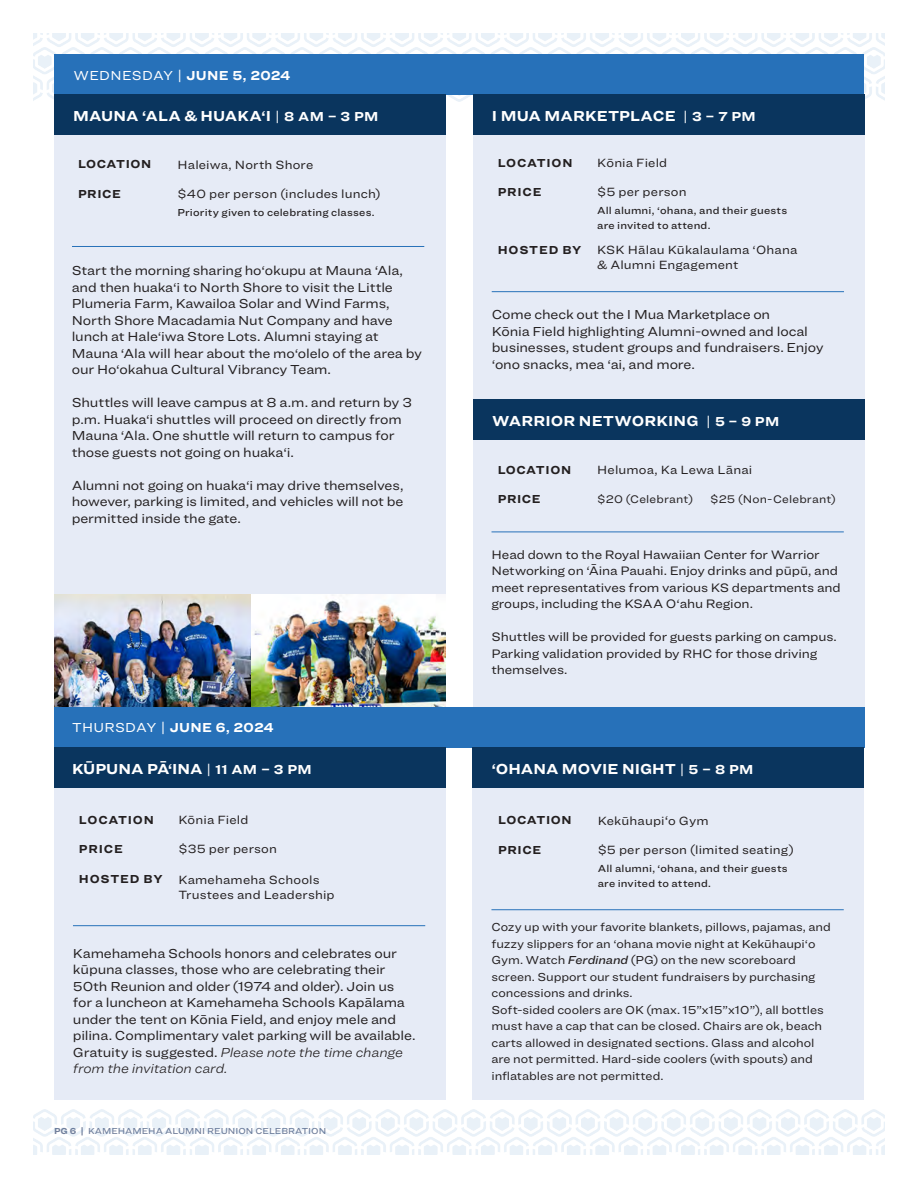
<style>
.page{position:relative;width:918px;height:1188px;background:#fff}
.page>*{position:absolute;margin:0;border:0;box-sizing:border-box;transform-origin:0 0}
.t1{font:700 15px "Ringside Wide";letter-spacing:.005em;color:#fff}
.t2{font:13.5px/16.5px "Ringside Wide";letter-spacing:-.015em;color:#231f20}
.t3{font:13.5px "Ringside Wide";letter-spacing:.025em;color:#fff}
.t4{font:700 13.5px "Ringside Wide";letter-spacing:.02em;color:#fff}
.t5{font:12.75px/16.5px "Ringside Wide";letter-spacing:-.01em;color:#231f20}
.t6{font:12.3px/15px "Ringside Wide";letter-spacing:.01em;color:#231f20}
.t7{font:12px/16.5px "Ringside Wide";letter-spacing:-.005em;color:#231f20}
.t8{font:700 12px "Ringside Wide";letter-spacing:.05em;color:#231f20}
.t9{font:11.4px "Ringside Wide";letter-spacing:.015em;color:#231f20}
.t10{font:500 10.5px/15px "Ringside Wide";letter-spacing:.015em;color:#231f20}
.t11{font:500 9px "Ringside Wide";color:#727f9b}
.s1{font-weight:700}
.s2{font-weight:400;font-size:13.5px}
.s3{font-size:13.5px}
.s4{font-weight:400}
.s5{font-weight:300;font-style:italic}
.s6{font-family:"Ringside Wide Med Ital"}
</style>
<div class="page">
<div style="left:473px;top:135px;width:392px;height:572px;background:#e6ebf6"></div>
<img style="left:34px;top:34px;width:850px;height:67px">
<img style="left:34px;top:1110px;width:850px;height:44px">
<div style="left:54px;top:135px;width:392px;height:459px;background:#e6ebf6"></div>
<div style="left:54px;top:54px;width:810px;height:40px;background:#2771b9"></div>
<div style="left:54px;top:94px;width:391px;height:41px;background:#0a355e"></div>
<hr style="left:72px;top:246px;width:352px;height:1px;background:#2771b9">
<div style="left:473px;top:399px;width:391px;height:41px;background:#0a355e"></div>
<hr style="left:492px;top:291px;width:352px;height:1px;background:#2771b9">
<div style="left:54px;top:787px;width:392px;height:313px;background:#e6ebf6"></div>
<div style="left:54px;top:707px;width:810px;height:40px;background:#2771b9"></div>
<div style="left:54px;top:747px;width:392px;height:41px;background:#0a355e"></div>
<hr style="left:73px;top:925px;width:352px;height:1px;background:#2771b9">
<div style="left:473px;top:787px;width:391px;height:313px;background:#e6ebf6"></div>
<div style="left:473px;top:747px;width:391px;height:41px;background:#0a355e"></div>
<hr style="left:491px;top:909px;width:353px;height:1px;background:#2771b9">
<img style="left:54px;top:594px;width:392px;height:113px">
<div style="left:473px;top:94px;width:391px;height:41px;background:#0a355e"></div>
<hr style="left:492px;top:532px;width:352px;height:1px;background:#2771b9">
<p class="t3" style="left:73px;top:65px;width:219px">WEDNESDAY | <span class="s1">JUNE 5, 2024</span></p>
<p class="t1" style="left:73px;top:104px;width:307px">MAUNA ‘ALA &amp; HUAKA‘I <span class="s2">|</span> <span class="s3">8 AM – 3 PM</span></p>
<p class="t8" style="left:78px;top:155px;width:75px">LOCATION</p>
<p class="t6" style="left:177px;top:157px;width:137px">Haleiwa, North Shore</p>
<p class="t8" style="left:78px;top:185px;width:45px">PRICE</p>
<p class="t6" style="left:177px;top:186px;width:205px">$40 per person (includes lunch)</p>
<p class="t10" style="left:177px;top:205px;width:199px">Priority given to celebrating classes.</p>
<p class="t2" style="left:72px;top:262px;width:352px">Start the morning sharing ho‘okupu at Mauna ‘Ala, and then huaka‘i to North Shore to visit the Little Plumeria Farm, Kawailoa Solar and Wind Farms, North Shore Macadamia Nut Company and have lunch at Hale‘iwa Store Lots. Alumni staying at Mauna ‘Ala will hear about the mo‘olelo of the area by our Ho‘okahua Cultural Vibrancy Team.</p>
<p class="t2" style="left:72px;top:394px;width:342px">Shuttles will leave campus at 8 a.m. and return by 3 p.m. Huaka‘i shuttles will proceed on directly from Mauna ‘Ala. One shuttle will return to campus for those guests not going on huaka‘i.</p>
<p class="t2" style="left:72px;top:477px;width:333px;text-align:justify">Alumni not going on huaka‘i may drive themselves, however, parking is limited, and vehicles will not be permitted inside the gate.</p>
<p class="t4" style="left:72px;top:718px;width:203px"><span class="s4">THURSDAY |</span> JUNE 6, 2024</p>
<p class="t1" style="left:72px;top:757px;width:241px">KŪPUNA PĀ‘INA <span class="s2">|</span> <span class="s3">11 AM – 3 PM</span></p>
<p class="t8" style="left:79px;top:811px;width:76px">LOCATION</p>
<p class="t6" style="left:178px;top:812px;width:72px">Kōnia Field</p>
<p class="t8" style="left:79px;top:840px;width:45px">PRICE</p>
<p class="t6" style="left:178px;top:841px;width:100px">$35 per person</p>
<p class="t8" style="left:79px;top:870px;width:85px">HOSTED BY</p>
<p class="t6" style="left:178px;top:872px;width:158px">Kamehameha Schools<br>Trustees and Leadership</p>
<p class="t2" style="left:73px;top:944px;width:344px">Kamehameha Schools honors and celebrates our kūpuna classes, those who are celebrating their 50th Reunion and older (1974 and older). Join us for a luncheon at Kamehameha Schools Kapālama under the tent on Kōnia Field, and enjoy mele and pilina. Complimentary valet parking will be available.<br>Gratuity is suggested. <span class="s5">Please note the time change from the invitation card.</span></p>
<p class="t11" style="left:54px;top:1124px;width:274px"><span class="s1">PG 6 |</span> KAMEHAMEHA ALUMNI REUNION CELEBRATION</p>
<p class="t1" style="left:492px;top:104px;width:265px">I MUA MARKETPLACE <span class="s2">|</span> <span class="s3">3 – 7 PM</span></p>
<p class="t8" style="left:498px;top:154px;width:76px">LOCATION</p>
<p class="t6" style="left:597px;top:155px;width:72px">Kōnia Field</p>
<p class="t8" style="left:498px;top:182px;width:45px">PRICE</p>
<p class="t6" style="left:597px;top:184px;width:91px">$5 per person</p>
<p class="t10" style="left:597px;top:203px;width:192px">All alumni, ‘ohana, and their guests are invited to attend.</p>
<p class="t8" style="left:498px;top:240px;width:85px">HOSTED BY</p>
<p class="t6" style="left:597px;top:242px;width:202px">KSK Hālau Kūkalaulama ‘Ohana &amp; Alumni Engagement</p>
<p class="t2" style="left:492px;top:306px;width:334px">Come check out the I Mua Marketplace on<br>Kōnia Field highlighting Alumni-owned and local businesses, student groups and fundraisers. Enjoy ‘ono snacks, mea ‘ai, and more.</p>
<p class="t1" style="left:492px;top:409px;width:289px">WARRIOR NETWORKING <span class="s2">|</span> <span class="s3">5 – 9 PM</span></p>
<p class="t8" style="left:498px;top:461px;width:75px">LOCATION</p>
<p class="t6" style="left:597px;top:462px;width:157px">Helumoa, Ka Lewa Lānai</p>
<p class="t8" style="left:498px;top:490px;width:45px">PRICE</p>
<p class="t9" style="left:597px;top:491px;width:97px">$20 (Celebrant)</p>
<p class="t9" style="left:710px;top:491px;width:127px">$25 (Non-Celebrant)</p>
<p class="t5" style="left:492px;top:546px;width:351px">Head down to the Royal Hawaiian Center for Warrior Networking on ‘Āina Pauahi. Enjoy drinks and pūpū, and meet representatives from various KS departments and groups, including the KSAA O‘ahu Region.</p>
<p class="t5" style="left:492px;top:628px;width:347px">Shuttles will be provided for guests parking on campus.<br>Parking validation provided by RHC for those driving themselves.</p>
<p class="t1" style="left:492px;top:757px;width:263px">‘OHANA MOVIE NIGHT <span class="s2">|</span> <span class="s3">5 – 8 PM</span></p>
<p class="t8" style="left:498px;top:811px;width:75px">LOCATION</p>
<p class="t6" style="left:598px;top:813px;width:113px">Kekūhaupi<span class="s3">‘</span>o Gym</p>
<p class="t8" style="left:498px;top:840px;width:45px">PRICE</p>
<p class="t6" style="left:598px;top:842px;width:198px">$5 per person (limited seating)</p>
<p class="t10" style="left:598px;top:861px;width:192px">All alumni, ‘ohana, and their guests are invited to attend.</p>
<p class="t7" style="left:492px;top:919px;width:341px">Cozy up with your favorite blankets, pillows, pajamas, and fuzzy slippers for an ‘ohana movie night at Kekūhaupi‘o Gym. Watch <span class="s6">Ferdinand</span> (PG) on the new scoreboard screen. Support our student fundraisers by purchasing concessions and drinks.</p>
<p class="t7" style="left:492px;top:1001px;width:334px">Soft-sided coolers are OK (max. 15”x15”x10”), all bottles must have a cap that can be closed. Chairs are ok, beach carts allowed in designated sections. Glass and alcohol are not permitted. Hard-side coolers (with spouts) and inflatables are not permitted.</p>
</div>
